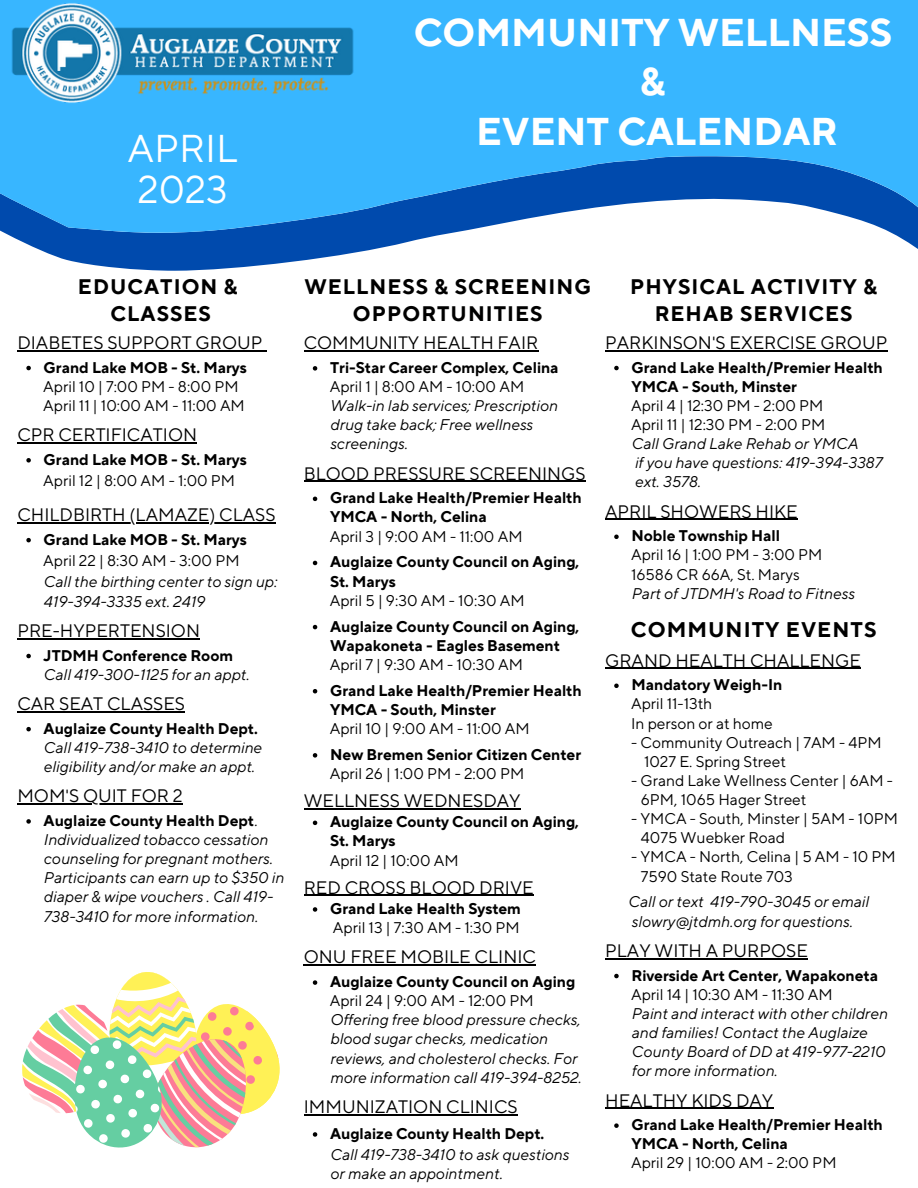
<style>
.page{position:relative;width:918px;height:1188px;background:#fff}
.page>*{position:absolute;margin:0;border:0;box-sizing:border-box;transform-origin:0 0}
.t1{font:38.7px/41.7px "TT Norms Pro";color:#fff}
.t2{font:700 38.55px/49.5px "TT Norms Pro";color:#fff;text-align:center}
.t3{font:700 21.15px "TT Norms Pro";letter-spacing:.05em;color:#000}
.t4{font:700 21px/27px "TT Norms Pro";letter-spacing:.05em;color:#000;text-align:center}
.t5{font:18px "TT Norms Pro";color:#000}
.t6{font:italic 15.45px/19.2px "TT Norms Pro";color:#000}
.t7{font:700 15.45px/19.2px "TT Norms Pro";color:#000}
.t8{font:15.45px/19.2px "TT Norms Pro";color:#000}
.s1{font-weight:400;font-style:italic}
</style>
<div class="page">
<svg style="left:45px;top:252px;width:313px;height:19px;fill:#004aad"></svg>
<svg style="left:0;top:0;width:918px;height:252px;background:#42aaf0"></svg>
<img style="left:0;top:0;width:366px;height:106px">
<svg style="left:313px;top:366px;width:4px;height:5px"></svg>
<svg style="left:313px;top:497px;width:4px;height:4px"></svg>
<svg style="left:313px;top:561px;width:4px;height:4px"></svg>
<svg style="left:313px;top:625px;width:4px;height:4px"></svg>
<svg style="left:313px;top:689px;width:4px;height:4px"></svg>
<svg style="left:313px;top:753px;width:4px;height:5px"></svg>
<svg style="left:313px;top:821px;width:4px;height:4px"></svg>
<svg style="left:313px;top:907px;width:4px;height:5px"></svg>
<svg style="left:313px;top:980px;width:4px;height:5px"></svg>
<svg style="left:313px;top:1132px;width:4px;height:5px"></svg>
<hr style="left:304px;top:350px;width:234px;height:1px;background:#000">
<hr style="left:304px;top:481px;width:282px;height:1px;background:#000">
<hr style="left:304px;top:808px;width:217px;height:1px;background:#000">
<hr style="left:304px;top:895px;width:230px;height:1px;background:#000">
<hr style="left:304px;top:965px;width:232px;height:1px;background:#000">
<hr style="left:304px;top:1114px;width:214px;height:1px;background:#000">
<svg style="left:22px;top:972px;width:258px;height:176px"></svg>
<svg style="left:614px;top:366px;width:5px;height:4px"></svg>
<svg style="left:614px;top:535px;width:5px;height:4px"></svg>
<hr style="left:605px;top:350px;width:282px;height:1px;background:#000">
<hr style="left:605px;top:519px;width:193px;height:1px;background:#000">
<svg style="left:26px;top:366px;width:5px;height:4px"></svg>
<svg style="left:26px;top:458px;width:5px;height:5px"></svg>
<svg style="left:26px;top:538px;width:5px;height:4px"></svg>
<svg style="left:26px;top:654px;width:5px;height:4px"></svg>
<svg style="left:26px;top:727px;width:5px;height:4px"></svg>
<svg style="left:26px;top:819px;width:5px;height:5px"></svg>
<hr style="left:17px;top:350px;width:246px;height:1px;background:#000">
<hr style="left:17px;top:442px;width:180px;height:1px;background:#000">
<hr style="left:17px;top:522px;width:259px;height:1px;background:#000">
<hr style="left:17px;top:638px;width:183px;height:1px;background:#000">
<hr style="left:17px;top:711px;width:168px;height:1px;background:#000">
<hr style="left:17px;top:803px;width:166px;height:2px;background:#000">
<svg style="left:614px;top:684px;width:5px;height:4px"></svg>
<svg style="left:614px;top:974px;width:5px;height:4px"></svg>
<svg style="left:614px;top:1123px;width:5px;height:5px"></svg>
<hr style="left:605px;top:668px;width:256px;height:1px;background:#000">
<hr style="left:605px;top:958px;width:203px;height:1px;background:#000">
<hr style="left:605px;top:1108px;width:168px;height:1px;background:#000">
<h1 class="t1" style="left:127px;top:129px;width:112px">APRIL<br>2023</h1>
<h2 class="t2" style="left:414px;top:9px;width:480px">COMMUNITY WELLNESS &amp;<br>EVENT CALENDAR</h2>
<h3 class="t4" style="left:78px;top:274px;width:161px">EDUCATION &amp;<br>CLASSES</h3>
<h3 class="t4" style="left:304px;top:274px;width:288px">WELLNESS &amp; SCREENING<br>OPPORTUNITIES</h3>
<h3 class="t4" style="left:630px;top:274px;width:248px">PHYSICAL ACTIVITY &amp;<br>REHAB SERVICES</h3>
<p class="t5" style="left:17px;top:332px;width:247px">DIABETES SUPPORT GROUP</p>
<p class="t8" style="left:43px;top:377px;width:203px">April 10 | 7:00 PM - 8:00 PM<br>April 11 | 10:00 AM - 11:00 AM</p>
<p class="t5" style="left:17px;top:424px;width:181px">CPR CERTIFICATION</p>
<p class="t8" style="left:43px;top:472px;width:193px">April 12 | 8:00 AM - 1:00 PM</p>
<p class="t5" style="left:17px;top:504px;width:260px">CHILDBIRTH (LAMAZE) CLASS</p>
<p class="t8" style="left:43px;top:552px;width:198px">April 22 | 8:30 AM - 3:00 PM</p>
<p class="t6" style="left:43px;top:573px;width:235px">Call the birthing center to sign up:<br>419-394-3335 ext. 2419</p>
<p class="t5" style="left:17px;top:620px;width:184px">PRE-HYPERTENSION</p>
<p class="t6" style="left:43px;top:665px;width:207px">Call 419-300-1125 for an appt.</p>
<p class="t5" style="left:17px;top:693px;width:169px">CAR SEAT CLASSES</p>
<p class="t6" style="left:43px;top:738px;width:220px">Call 419-738-3410 to determine eligibility and/or make an appt.</p>
<p class="t5" style="left:17px;top:785px;width:167px">MOM'S QUIT FOR 2</p>
<p class="t6" style="left:43px;top:831px;width:242px">Individualized tobacco cessation counseling for pregnant mothers.<br>Participants can earn up to $350 in diaper &amp; wipe vouchers . Call 419- 738-3410 for more information.</p>
<p class="t7" style="left:44px;top:358px;width:205px">Grand Lake MOB - St. Marys</p>
<p class="t7" style="left:44px;top:450px;width:205px">Grand Lake MOB - St. Marys</p>
<p class="t7" style="left:44px;top:530px;width:205px">Grand Lake MOB - St. Marys</p>
<p class="t7" style="left:44px;top:646px;width:191px">JTDMH Conference Room</p>
<p class="t7" style="left:44px;top:719px;width:216px">Auglaize County Health Dept.</p>
<p class="t7" style="left:44px;top:812px;width:215px">Auglaize County Health Dept<span class="s1">.</span></p>
<p class="t5" style="left:304px;top:332px;width:236px">COMMUNITY HEALTH FAIR</p>
<p class="t8" style="left:330px;top:378px;width:196px">April 1 | 8:00 AM - 10:00 AM</p>
<p class="t6" style="left:330px;top:397px;width:229px">Walk-in lab services; Prescription drug take back; Free wellness screenings.</p>
<p class="t5" style="left:304px;top:463px;width:283px">BLOOD PRESSURE SCREENINGS</p>
<p class="t7" style="left:330px;top:358px;width:230px">Tri-Star Career Complex, Celina</p>
<p class="t7" style="left:330px;top:489px;width:253px">Grand Lake Health/Premier Health<br>YMCA - North, Celina</p>
<p class="t7" style="left:330px;top:553px;width:251px">Auglaize County Council on Aging,<br>St. Marys</p>
<p class="t7" style="left:330px;top:617px;width:251px">Auglaize County Council on Aging,<br>Wapakoneta - Eagles Basement</p>
<p class="t7" style="left:330px;top:681px;width:253px">Grand Lake Health/Premier Health<br>YMCA - South, Minster</p>
<p class="t7" style="left:330px;top:745px;width:253px">New Bremen Senior Citizen Center</p>
<p class="t8" style="left:330px;top:527px;width:194px">April 3 | 9:00 AM - 11:00 AM</p>
<p class="t8" style="left:330px;top:591px;width:196px">April 5 | 9:30 AM - 10:30 AM</p>
<p class="t8" style="left:330px;top:655px;width:195px">April 7 | 9:30 AM - 10:30 AM</p>
<p class="t8" style="left:330px;top:720px;width:202px">April 10 | 9:00 AM - 11:00 AM</p>
<p class="t8" style="left:330px;top:765px;width:196px">April 26 | 1:00 PM - 2:00 PM</p>
<p class="t5" style="left:304px;top:790px;width:218px">WELLNESS WEDNESDAY</p>
<p class="t7" style="left:330px;top:813px;width:250px">Auglaize County Council on Aging,<br>St. Marys</p>
<p class="t8" style="left:330px;top:851px;width:130px">April 12 | 10:00 AM</p>
<p class="t5" style="left:304px;top:877px;width:231px">RED CROSS BLOOD DRIVE</p>
<p class="t8" style="left:333px;top:919px;width:188px">April 13 | 7:30 AM - 1:30 PM</p>
<p class="t5" style="left:304px;top:946px;width:234px">ONU FREE MOBILE CLINIC</p>
<p class="t8" style="left:330px;top:992px;width:205px">April 24 | 9:00 AM - 12:00 PM</p>
<p class="t6" style="left:330px;top:1011px;width:253px">Offering free blood pressure checks, blood sugar checks, medication reviews, and cholesterol checks. For more information call 419-394-8252.</p>
<p class="t5" style="left:304px;top:1096px;width:215px">IMMUNIZATION CLINICS</p>
<p class="t6" style="left:330px;top:1146px;width:241px">Call 419-738-3410 to ask questions or make an appointment.</p>
<p class="t7" style="left:330px;top:900px;width:192px">Grand Lake Health System</p>
<p class="t7" style="left:330px;top:973px;width:247px">Auglaize County Council on Aging</p>
<p class="t7" style="left:330px;top:1125px;width:216px">Auglaize County Health Dept.</p>
<p class="t5" style="left:605px;top:332px;width:284px">PARKINSON'S EXERCISE GROUP</p>
<p class="t7" style="left:631px;top:358px;width:253px">Grand Lake Health/Premier Health<br>YMCA - South, Minster</p>
<p class="t8" style="left:631px;top:396px;width:196px">April 4 | 12:30 PM - 2:00 PM<br>April 11 | 12:30 PM - 2:00 PM</p>
<p class="t6" style="left:631px;top:435px;width:252px">Call Grand Lake Rehab or YMCA<br>if you have questions: 419-394-3387 ext. 3578.</p>
<p class="t5" style="left:605px;top:501px;width:194px">APRIL SHOWERS HIKE</p>
<p class="t8" style="left:631px;top:546px;width:193px">April 16 | 1:00 PM - 3:00 PM<br>16586 CR 66A, St. Marys</p>
<p class="t6" style="left:631px;top:584px;width:225px">Part of JTDMH's Road to Fitness</p>
<p class="t7" style="left:631px;top:527px;width:150px">Noble Township Hall</p>
<h3 class="t3" style="left:631px;top:617px;width:247px">COMMUNITY EVENTS</h3>
<p class="t5" style="left:605px;top:650px;width:257px">GRAND HEALTH CHALLENGE</p>
<p class="t8" style="left:631px;top:695px;width:143px">April 11-13th<br>In person or at home</p>
<p class="t8" style="left:644px;top:733px;width:239px;text-indent:-13px">- Community Outreach | 7AM - 4PM<br>1027 E. Spring Street</p>
<p class="t8" style="left:641px;top:772px;width:254px;text-indent:-10px">- Grand Lake Wellness Center | 6AM -<br>6PM, 1065 Hager Street</p>
<p class="t8" style="left:641px;top:810px;width:259px;text-indent:-10px">- YMCA - South, Minster | 5AM - 10PM<br>4075 Wuebker Road</p>
<p class="t8" style="left:641px;top:848px;width:256px;text-indent:-10px">- YMCA - North, Celina | 5 AM - 10 PM<br>7590 State Route 703</p>
<p class="t6" style="left:628px;top:893px;width:242px">Call or text 419-790-3045 or email slowry@jtdmh.org for questions.</p>
<p class="t5" style="left:605px;top:940px;width:204px">PLAY WITH A PURPOSE</p>
<p class="t8" style="left:631px;top:985px;width:203px">April 14 | 10:30 AM - 11:30 AM</p>
<p class="t6" style="left:631px;top:1004px;width:258px">Paint and interact with other children and families! Contact the Auglaize<br>County Board of DD at 419-977-2210 for more information.</p>
<p class="t5" style="left:605px;top:1089px;width:170px">HEALTHY KIDS DAY</p>
<p class="t7" style="left:631px;top:676px;width:152px">Mandatory Weigh-In</p>
<p class="t7" style="left:631px;top:966px;width:248px">Riverside Art Center, Wapakoneta</p>
<p class="t7" style="left:631px;top:1116px;width:253px">Grand Lake Health/Premier Health<br>YMCA - North, Celina</p>
<p class="t8" style="left:631px;top:1154px;width:207px">April 29 | 10:00 AM - 2:00 PM</p>
</div>
